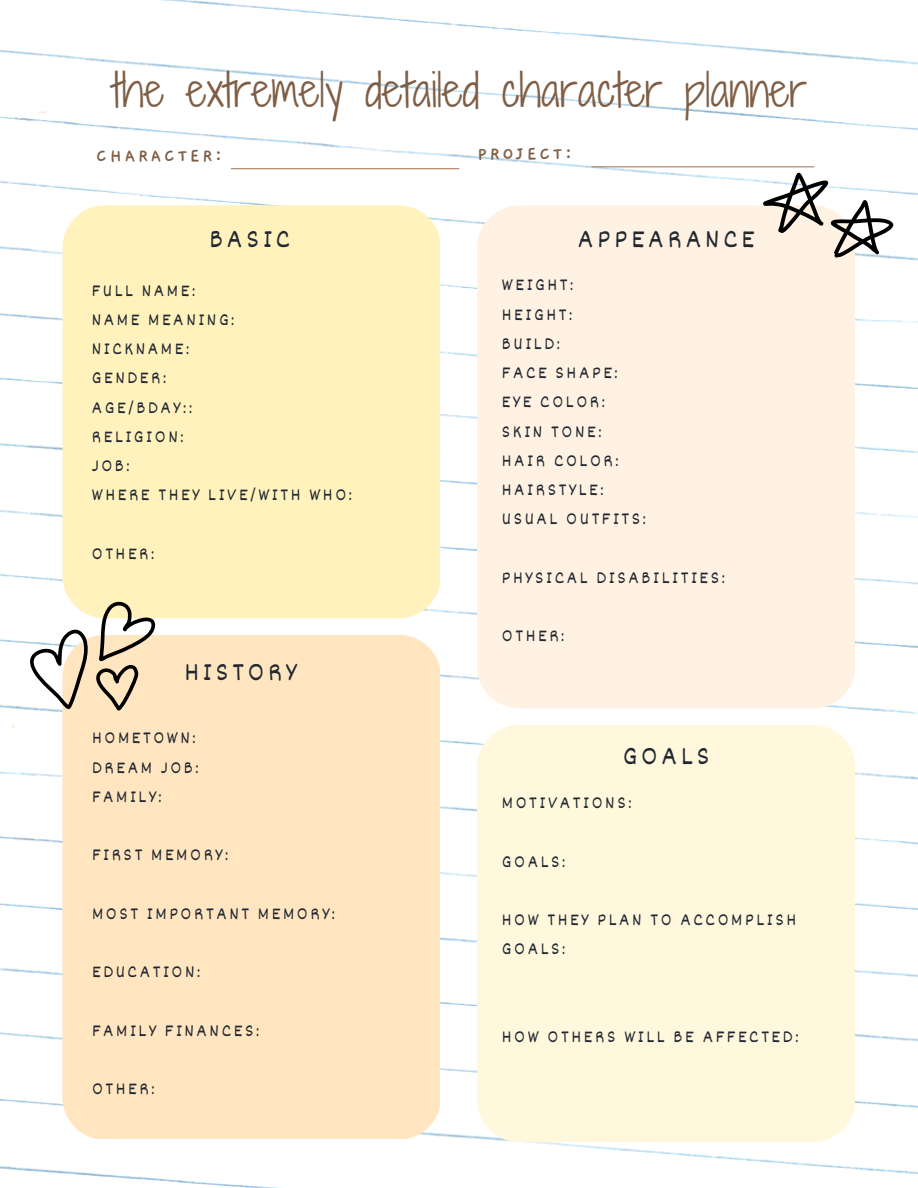
<style>
.page{position:relative;width:918px;height:1188px;background:#fff}
.page>*{position:absolute;margin:0;border:0;box-sizing:border-box;transform-origin:0 0}
.t1{font:43.95px "Shadows Into Light Two";color:#7f5e45}
.t2{font:27px "Dekko";letter-spacing:.145em;color:#222832}
.t3{font:700 19.5px "Gaegu";letter-spacing:.145em;color:#7f5e45}
.t4{font:18px/29.2px "Dekko";letter-spacing:.145em;color:#222832}
</style>
<div class="page">
<img style="left:0;top:0;width:918px;height:1188px">
<div style="left:62px;top:205px;width:378px;height:413px;background:#fff2bd;border-radius:43px"></div>
<hr style="left:231px;top:168px;width:228px;height:1px;background:#af805c">
<hr style="left:592px;top:166px;width:222px;height:1px;background:#af805c">
<div style="left:477px;top:205px;width:378px;height:503px;background:#fff2e2;border-radius:43px"></div>
<div style="left:477px;top:725px;width:378px;height:417px;background:#fff8dc;border-radius:43px"></div>
<div style="left:62px;top:635px;width:378px;height:504px;background:#ffe6c0;border-radius:43px"></div>
<svg style="left:763px;top:172px;width:130px;height:86px"></svg>
<svg style="left:28px;top:598px;width:127px;height:113px"></svg>
<h1 class="t1" style="left:112px;top:58px;width:697px">the extremely detailed character planner</h1>
<p class="t3" style="left:96px;top:146px;width:127px">CHARACTER:</p>
<p class="t3" style="left:478px;top:145px;width:96px">PROJECT:</p>
<h2 class="t2" style="left:209px;top:222px;width:82px">BASIC</h2>
<h2 class="t2" style="left:578px;top:222px;width:178px">APPEARANCE</h2>
<p class="t4" style="left:502px;top:269px;width:146px">WEIGHT:<br>HEIGHT:<br>BUILD:<br>FACE SHAPE:<br>EYE COLOR:<br>SKIN TONE:<br>HAIR COLOR:<br>HAIRSTYLE:<br>USUAL OUTFITS:</p>
<p class="t4" style="left:92px;top:275px;width:262px">FULL NAME:<br>NAME MEANING:<br>NICKNAME:<br>GENDER:<br>AGE/BDAY::<br>RELIGION:<br>JOB:<br>WHERE THEY LIVE/WITH WHO:</p>
<p class="t4" style="left:92px;top:538px;width:64px">OTHER:</p>
<h2 class="t2" style="left:184px;top:654px;width:114px">HISTORY</h2>
<p class="t4" style="left:92px;top:723px;width:108px">HOMETOWN:<br>DREAM JOB:<br>FAMILY:</p>
<p class="t4" style="left:92px;top:840px;width:138px">FIRST MEMORY:</p>
<p class="t4" style="left:92px;top:898px;width:245px">MOST IMPORTANT MEMORY:</p>
<p class="t4" style="left:92px;top:957px;width:110px">EDUCATION:</p>
<p class="t4" style="left:92px;top:1015px;width:169px">FAMILY FINANCES:</p>
<p class="t4" style="left:92px;top:1074px;width:64px">OTHER:</p>
<p class="t4" style="left:502px;top:562px;width:225px">PHYSICAL DISABILITIES:</p>
<p class="t4" style="left:502px;top:620px;width:64px">OTHER:</p>
<h2 class="t2" style="left:623px;top:739px;width:88px">GOALS</h2>
<p class="t4" style="left:502px;top:787px;width:131px">MOTIVATIONS:</p>
<p class="t4" style="left:502px;top:846px;width:65px">GOALS:</p>
<p class="t4" style="left:502px;top:904px;width:296px">HOW THEY PLAN TO ACCOMPLISH<br>GOALS:</p>
<p class="t4" style="left:502px;top:1021px;width:298px">HOW OTHERS WILL BE AFFECTED:</p>
</div>
